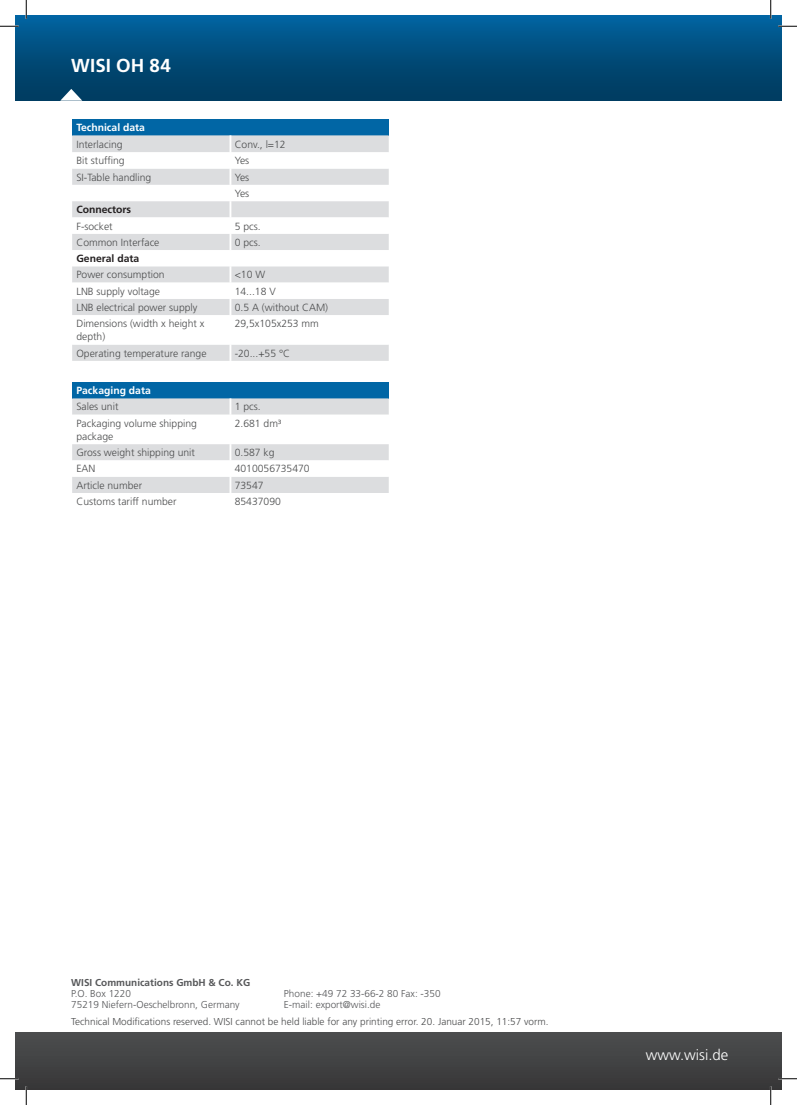
<style>
.page{position:relative;width:797px;height:1105px;background:#fff}
.page>*{position:absolute;margin:0;border:0;box-sizing:border-box;transform-origin:0 0}
.t1{font:700 18.75px "Frutiger LT Std";color:#fff}
.t2{font:300 15px "Frutiger LT Std";color:#fff}
.t3{font:300 10.38px/13.1px "Frutiger LT Std";color:#4b4c4d}
.t4{font:700 10.38px "Frutiger LT Std";color:#fff}
.t5{font:700 10.38px "Frutiger LT Std";color:#231f20}
.t6{font:300 10px "Frutiger LT Std";color:#4b4c4d}
.t7{font:300 10px "Frutiger LT Std";color:#57585a}
.t8{font:700 10px "Frutiger LT Std";color:#57585a}
</style>
<div class="page">
<div style="left:16px;top:16px;width:765px;height:85px;background:linear-gradient(to bottom,#01619c,#003859)"></div>
<div style="left:16px;top:1033px;width:765px;height:56px;background:#424344"></div>
<svg style="left:60px;top:89px;width:22px;height:12px"></svg>
<div style="left:72px;top:119px;width:317px;height:16px;background:#0166a5"></div>
<div style="left:72px;top:135px;width:317px;height:226px;background:#dcdddf"></div>
<svg style="left:72px;top:152px;width:317px;height:193px"></svg>
<svg style="left:229px;top:135px;width:2px;height:180px"></svg>
<hr style="left:229px;top:315px;width:2px;height:30px;background:#fff">
<svg style="left:229px;top:345px;width:2px;height:16px"></svg>
<div style="left:72px;top:382px;width:317px;height:16px;background:#0166a5"></div>
<svg style="left:72px;top:398px;width:317px;height:95px"></svg>
<svg style="left:0;top:25px;width:19px;height:2px"></svg>
<svg style="left:778px;top:25px;width:19px;height:2px"></svg>
<svg style="left:0;top:1078px;width:19px;height:1px"></svg>
<svg style="left:778px;top:1078px;width:19px;height:1px"></svg>
<svg style="left:25px;top:0;width:2px;height:19px"></svg>
<svg style="left:25px;top:1086px;width:2px;height:19px"></svg>
<svg style="left:770px;top:0;width:1px;height:19px"></svg>
<svg style="left:770px;top:1086px;width:1px;height:19px"></svg>
<h1 class="t1" style="left:71px;top:55px;width:101px">WISI OH 84</h1>
<p class="t4" style="left:76px;top:121px;width:70px">Technical data</p>
<p class="t3" style="left:76px;top:138px;width:48px">Interlacing</p>
<p class="t3" style="left:235px;top:138px;width:53px">Conv., l=12</p>
<p class="t3" style="left:76px;top:154px;width:50px">Bit stuffing</p>
<p class="t3" style="left:235px;top:154px;width:16px">Yes</p>
<p class="t3" style="left:76px;top:171px;width:76px">SI-Table handling</p>
<p class="t3" style="left:235px;top:169px;width:16px;line-height:16.2px">Yes<br>Yes</p>
<p class="t5" style="left:76px;top:203px;width:56px">Connectors</p>
<p class="t3" style="left:76px;top:219px;width:38px">F-socket</p>
<p class="t3" style="left:235px;top:219px;width:27px">5 pcs.</p>
<p class="t3" style="left:76px;top:236px;width:85px">Common Interface</p>
<p class="t3" style="left:235px;top:236px;width:27px">0 pcs.</p>
<p class="t5" style="left:76px;top:252px;width:64px">General data</p>
<p class="t3" style="left:76px;top:268px;width:90px">Power consumption</p>
<p class="t3" style="left:235px;top:268px;width:32px">&lt;10 W</p>
<p class="t3" style="left:76px;top:285px;width:85px">LNB supply voltage</p>
<p class="t3" style="left:235px;top:285px;width:42px">14...18 V</p>
<p class="t3" style="left:76px;top:301px;width:123px">LNB electrical power supply</p>
<p class="t3" style="left:235px;top:301px;width:95px">0.5 A (without CAM)</p>
<p class="t3" style="left:76px;top:317px;width:129px">Dimensions (width x height x depth)</p>
<p class="t3" style="left:235px;top:317px;width:86px">29,5x105x253 mm</p>
<p class="t3" style="left:76px;top:347px;width:132px">Operating temperature range</p>
<p class="t3" style="left:235px;top:347px;width:57px">-20...+55 °C</p>
<p class="t4" style="left:76px;top:384px;width:76px">Packaging data</p>
<p class="t3" style="left:76px;top:400px;width:44px">Sales unit</p>
<p class="t3" style="left:235px;top:400px;width:27px">1 pcs.</p>
<p class="t3" style="left:76px;top:417px;width:122px">Packaging volume shipping package</p>
<p class="t3" style="left:235px;top:417px;width:48px">2.681 dm³</p>
<p class="t3" style="left:76px;top:446px;width:120px">Gross weight shipping unit</p>
<p class="t3" style="left:235px;top:446px;width:41px">0.587 kg</p>
<p class="t3" style="left:76px;top:462px;width:21px">EAN</p>
<p class="t3" style="left:235px;top:462px;width:76px">4010056735470</p>
<p class="t3" style="left:76px;top:479px;width:67px">Article number</p>
<p class="t3" style="left:235px;top:479px;width:30px">73547</p>
<p class="t3" style="left:76px;top:495px;width:102px">Customs tariff number</p>
<p class="t3" style="left:235px;top:495px;width:48px">85437090</p>
<p class="t8" style="left:71px;top:976px;width:180px">WISI Communications GmbH &amp; Co. KG</p>
<p class="t7" style="left:71px;top:988px;width:61px">P.O. Box 1220</p>
<p class="t7" style="left:284px;top:988px;width:158px">Phone: +49 72 33-66-2 80 Fax: -350</p>
<p class="t7" style="left:71px;top:999px;width:170px">75219 Niefern-Oeschelbronn, Germany</p>
<p class="t7" style="left:284px;top:999px;width:98px">E-mail: export@wisi.de</p>
<p class="t6" style="left:71px;top:1015px;width:479px">Technical Modifications reserved. WISI cannot be held liable for any printing error. 20. Januar 2015, 11:57 vorm.</p>
<h2 class="t2" style="left:645px;top:1046px;width:84px">www.wisi.de</h2>
</div>
